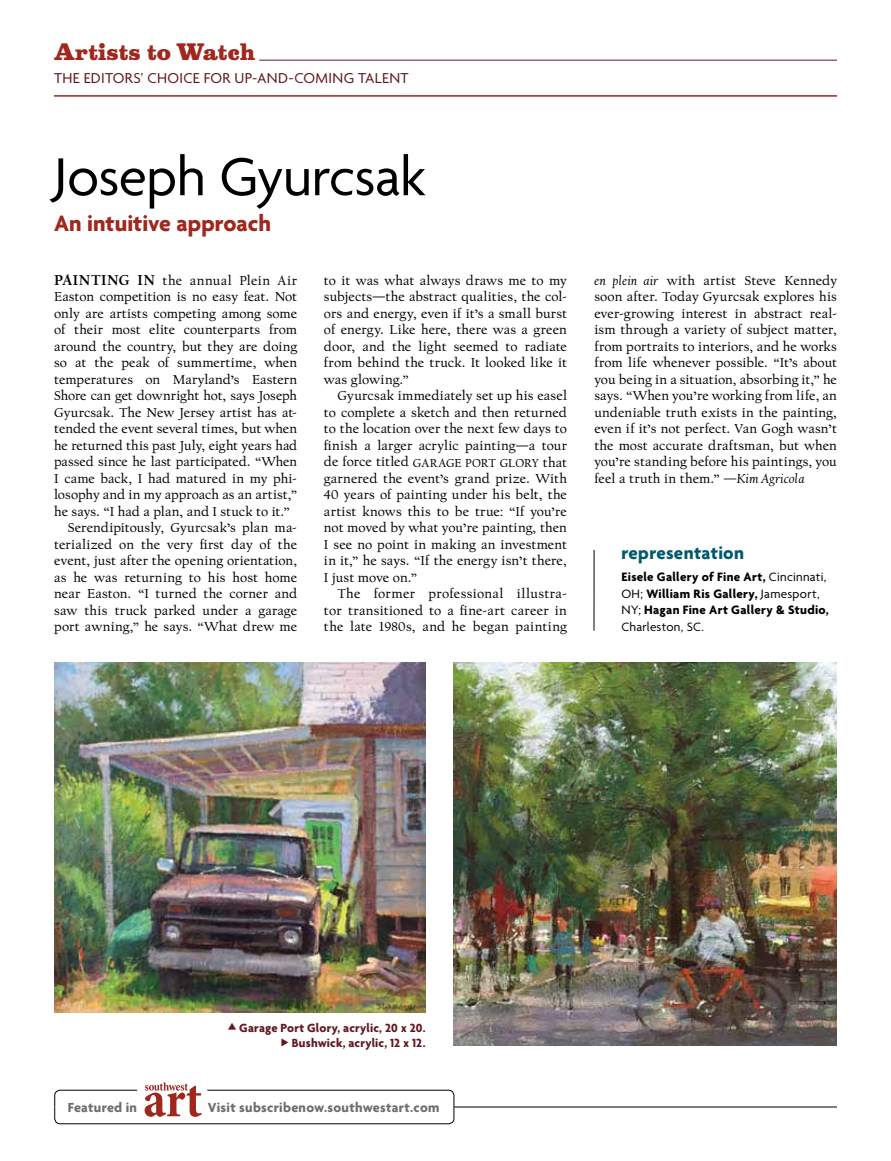
<style>
.page{position:relative;width:891px;height:1161px;background:#fff}
.page>*{position:absolute;margin:0;border:0;box-sizing:border-box;transform-origin:0 0}
.t1{font:57.75px "Agenda";letter-spacing:-.01em;color:#000}
.t2{font:700 24px "Agenda";color:#9f271e}
.t3{font:900 21.6px "Belizio";letter-spacing:.01em;color:#9f271e}
.t4{font:700 19.2px "Agenda";letter-spacing:.015em;color:#00596c}
.t5{font:15.6px "Agenda";letter-spacing:.02em;color:#631620}
.t6{font:700 14.25px "Agenda";letter-spacing:.02em;color:#6d6e71}
.t7{font:13.5px/16.5px "Californian FB Text";letter-spacing:.005em;color:#000;text-align:justify}
.t8{font:13.5px "Californian FB Text";letter-spacing:.04em;color:#000}
.t9{font:700 13.2px/16.5px "Agenda";letter-spacing:.025em;color:#000}
.t10{font:700 12.75px/15px "Agenda";letter-spacing:.01em;color:#631620;text-align:right}
.s1{font-weight:700;font-size:15px}
.s2{font-size:12px}
.s3{font-style:italic}
.s4{font-weight:400}
</style>
<div class="page">
<hr style="left:54px;top:95px;width:783px;height:2px;background:#9f271e">
<hr style="left:259px;top:60px;width:578px;height:1px;background:#631620">
<svg style="left:54px;top:1082px;width:400px;height:42px"></svg>
<hr style="left:454px;top:1107px;width:383px;height:1px;background:#000">
<hr style="left:594px;top:550px;width:1px;height:81px;background:#000">
<img style="left:453px;top:663px;width:384px;height:383px">
<img style="left:54px;top:663px;width:372px;height:350px">
<h3 class="t3" style="left:54px;top:37px;width:203px">Artists to Watch</h3>
<p class="t5" style="left:54px;top:69px;width:356px">The editors’ choice for up-and-coming talent</p>
<h1 class="t1" style="left:54px;top:142px;width:373px">Joseph Gyurcsak</h1>
<h2 class="t2" style="left:54px;top:209px;width:218px">An intuitive approach</h2>
<p class="t8" style="left:54px;top:273px;width:245px"><span class="s1">PAINTING IN</span> the annual Plein Air</p>
<p class="t7" style="left:54px;top:289px;width:244px">Easton competition is no easy feat. Not</p>
<p class="t7" style="left:54px;top:306px;width:245px">only are artists competing among some</p>
<p class="t7" style="left:54px;top:322px;width:244px">of their most elite counterparts from</p>
<p class="t7" style="left:54px;top:339px;width:244px">around the country, but they are doing</p>
<p class="t7" style="left:54px;top:355px;width:244px">so at the peak of summertime, when</p>
<p class="t7" style="left:54px;top:372px;width:244px">temperatures on Maryland’s Eastern</p>
<p class="t7" style="left:54px;top:388px;width:244px">Shore can get downright hot, says Joseph</p>
<p class="t7" style="left:54px;top:405px;width:244px">Gyurcsak. The New Jersey artist has at-</p>
<p class="t7" style="left:54px;top:421px;width:244px">tended the event several times, but when</p>
<p class="t7" style="left:54px;top:438px;width:245px">he returned this past July, eight years had</p>
<p class="t7" style="left:54px;top:454px;width:244px">passed since he last participated. “When</p>
<p class="t7" style="left:54px;top:471px;width:244px">I came back, I had matured in my phi-</p>
<p class="t7" style="left:54px;top:487px;width:244px">losophy and in my approach as an artist,”</p>
<p class="t7" style="left:54px;top:504px;width:237px">he says. “I had a plan, and I stuck to it.”</p>
<p class="t7" style="left:68px;top:520px;width:231px">Serendipitously, Gyurcsak’s plan ma-</p>
<p class="t7" style="left:54px;top:537px;width:244px">terialized on the very first day of the</p>
<p class="t7" style="left:54px;top:553px;width:245px">event, just after the opening orientation,</p>
<p class="t7" style="left:54px;top:570px;width:244px">as he was returning to his host home</p>
<p class="t7" style="left:54px;top:586px;width:245px">near Easton. “I turned the corner and</p>
<p class="t7" style="left:54px;top:603px;width:244px">saw this truck parked under a garage</p>
<p class="t7" style="left:54px;top:619px;width:244px">port awning,” he says. “What drew me</p>
<p class="t7" style="left:324px;top:273px;width:245px">to it was what always draws me to my subjects—the abstract qualities, the col&shy;ors and energy, even if it’s a small burst of energy. Like here, there was a green door, and the light seemed to radiate from behind the truck. It looked like it was glowing.”</p>
<p class="t7" style="left:324px;top:388px;width:245px;text-indent:14px">Gyurcsak immediately set up his easel to complete a sketch and then returned to the location over the next few days to finish a larger acrylic painting—a tour de force titled <span class="s2">GARAGE PORT GLORY</span> that garnered the event’s grand prize. With 40 years of painting under his belt, the artist knows this to be true: “If you’re not moved by what you’re painting, then I see no point in making an investment in it,” he says. “If the energy isn’t there, I just move on.”</p>
<p class="t7" style="left:324px;top:586px;width:245px;text-indent:14px">The former professional illustra&shy;tor transitioned to a fine-art career in the late 1980s, and he began painting</p>
<p class="t7" style="left:594px;top:273px;width:244px"><span class="s3">en plein air</span> with artist Steve Kennedy soon after. Today Gyurcsak explores his ever-growing interest in abstract real&shy;ism through a variety of subject matter, from portraits to interiors, and he works from life whenever possible. “It’s about you being in a situation, absorbing it,” he says. “When you’re working from life, an undeniable truth exists in the painting, even if it’s not perfect. Van Gogh wasn’t the most accurate draftsman, but when you’re standing before his paintings, you feel a truth in them.” <span class="s3">—Kim Agricola</span></p>
<h3 class="t4" style="left:621px;top:541px;width:124px">representation</h3>
<p class="t9" style="left:621px;top:569px;width:209px">Eisele Gallery of Fine Art, <span class="s4">Cincinnati,<br>OH;</span> William Ris Gallery, <span class="s4">Jamesport,<br>NY;</span> Hagan Fine Art Gallery &amp; Studio,<br><span class="s4">Charleston, SC.</span></p>
<p class="t10" style="left:239px;top:1020px;width:188px">Garage Port Glory, acrylic, 20 x 20.<br>Bushwick, acrylic, 12 x 12.</p>
<p class="t6" style="left:68px;top:1098px;width:71px">Featured in</p>
<p class="t6" style="left:208px;top:1098px;width:233px">Visit subscribenow.southwestart.com</p>
</div>
